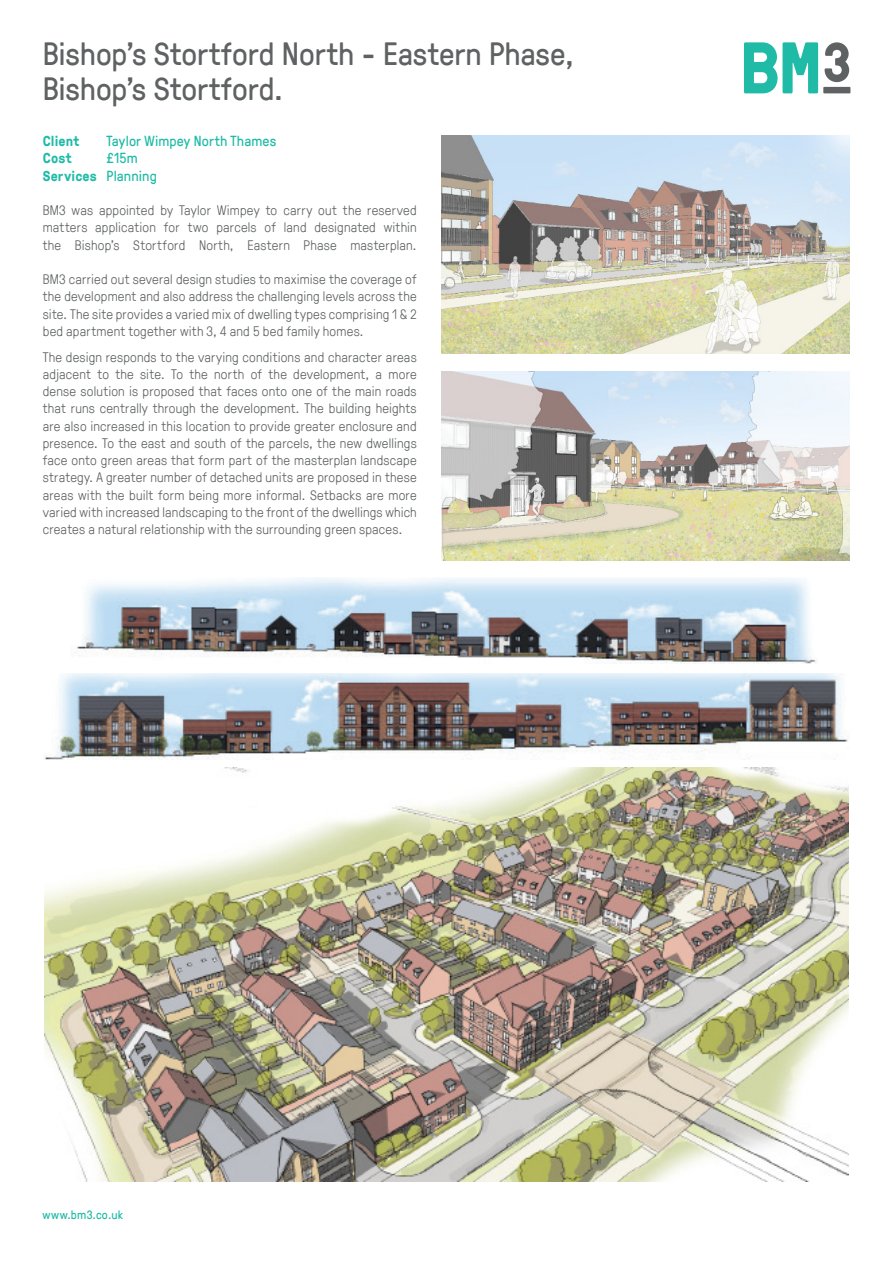
<style>
.page{position:relative;width:893px;height:1263px;background:#fff}
.page>*{position:absolute;margin:0;border:0;box-sizing:border-box;transform-origin:0 0}
.Project_title{font:31.5px "GT Pressura";letter-spacing:-.005em;color:#5f6262}
.Project_details{font:14.25px "GT Pressura";letter-spacing:.01em;color:#1fbba6}
.t1{font:700 14.25px "GT Pressura";letter-spacing:.01em;color:#1fbba6}
.Body{font:300 13.5px/17.2px "GT Pressura";letter-spacing:.015em;color:#5f6262;text-align:justify}
.t2{font:12px "GT Pressura";letter-spacing:.02em;color:#1fbba6}
</style>
<div class="page">
<svg style="left:744px;top:42px;width:74px;height:51px"></svg>
<svg style="left:825px;top:42px;width:24px;height:40px"></svg>
<div style="left:823px;top:87px;width:27px;height:6px;background:#5f6262"></div>
<img style="left:45px;top:767px;width:804px;height:414px">
<img style="left:442px;top:372px;width:408px;height:188px">
<img style="left:442px;top:136px;width:408px;height:218px">
<img style="left:44px;top:673px;width:804px;height:86px">
<img style="left:75px;top:578px;width:742px;height:85px">
<p class="Project_title" style="left:43px;top:32px;width:533px">Bishop’s Stortford North - Eastern Phase,</p>
<p class="Project_title" style="left:43px;top:66px;width:242px">Bishop’s Stortford.</p>
<p class="t1" style="left:43px;top:131px;width:38px">Client</p>
<p class="t1" style="left:43px;top:148px;width:30px">Cost</p>
<p class="t1" style="left:43px;top:165px;width:56px">Services</p>
<p class="Project_details" style="left:107px;top:131px;width:171px">Taylor Wimpey North Thames</p>
<p class="Project_details" style="left:107px;top:148px;width:33px">£15m</p>
<p class="Project_details" style="left:107px;top:166px;width:52px">Planning</p>
<p class="Body" style="left:43px;top:201px;width:375px">BM3 was appointed by Taylor Wimpey to carry out the reserved matters application for two parcels of land designated within the Bishop’s Stortford North, Eastern Phase masterplan.</p>
<p class="Body" style="left:43px;top:270px;width:376px">BM3 carried out several design studies to maximise the coverage of the development and also address the challenging levels across the site. The site provides a varied mix of dwelling types comprising 1 &amp; 2 bed apartment together with 3, 4 and 5 bed family homes.</p>
<p class="Body" style="left:43px;top:347px;width:375px">The design responds to the varying conditions and character areas adjacent to the site. To the north of the development, a more dense solution is proposed that faces onto one of the main roads that runs centrally through the development. The building heights are also increased in this location to provide greater enclosure and presence. To the east and south of the parcels, the new dwellings face onto green areas that form part of the masterplan landscape strategy. A greater number of detached units are proposed in these areas with the built form being more informal. Setbacks are more varied with increased landscaping to the front of the dwellings which creates a natural relationship with the surrounding green spaces.</p>
<p class="t2" style="left:43px;top:1206px;width:82px">www.bm3.co.uk</p>
</div>
